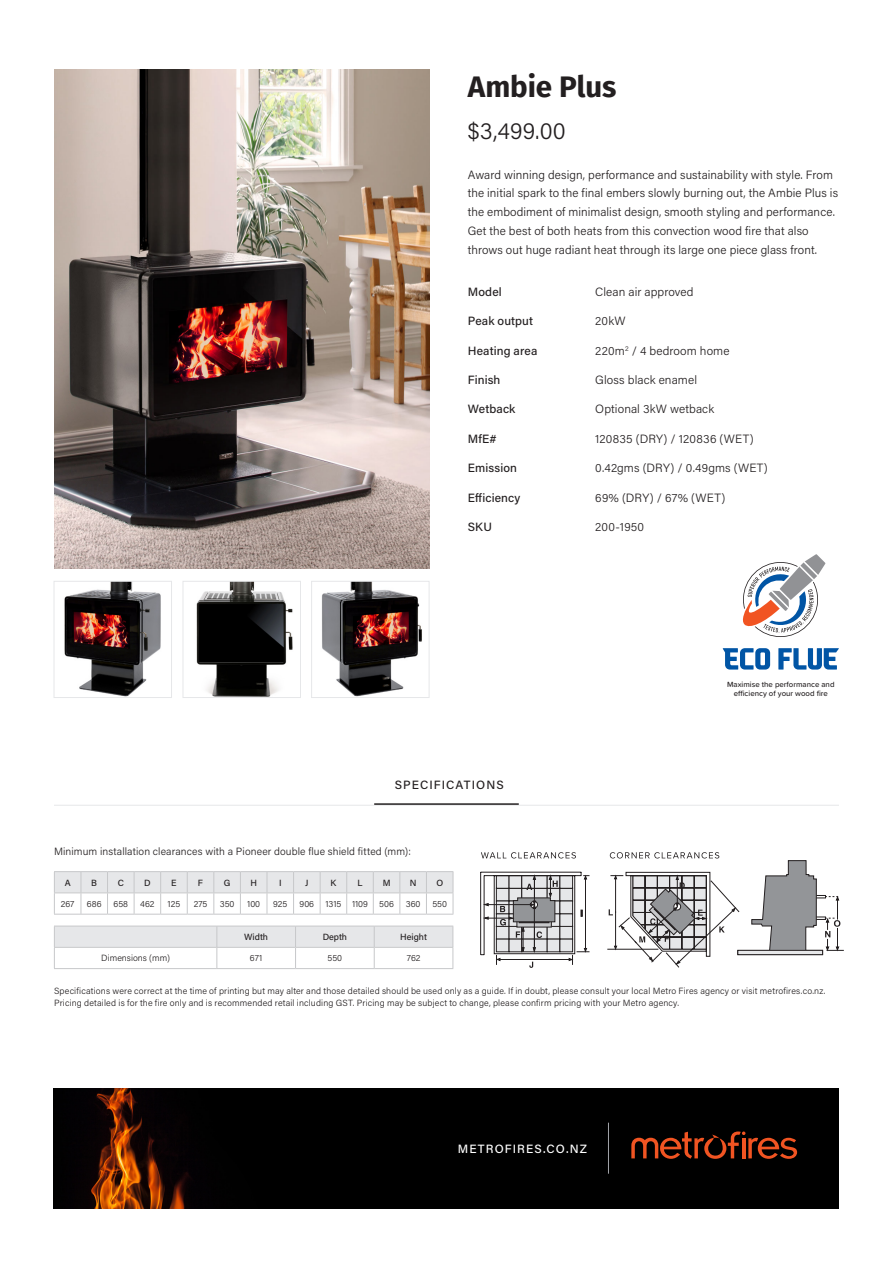
<style>
.page{position:relative;width:893px;height:1263px;background:#fff}
.page>*{position:absolute;margin:0;border:0;box-sizing:border-box;transform-origin:0 0}
.t1{font:700 29.7px "Fira Sans";letter-spacing:-.005em;color:#231f20}
.t2{font:300 23.7px "Acumin Pro";color:#231f20}
.t3{font:300 12px/18.8px "Acumin Pro";letter-spacing:.01em;color:#231f20}
.t4{font:500 12px "Acumin Pro";letter-spacing:.015em;color:#231f20}
.t5{font:500 12px "Acumin Pro";letter-spacing:.09em;color:#fff}
.t6{font:500 12px "Acumin Pro";letter-spacing:.09em;color:#231f20}
.t7{font:300 10.5px "Acumin Pro";letter-spacing:.015em;color:#231f20}
.t8{font:300 9px/12px "Acumin Pro";letter-spacing:.015em;color:#231f20}
.t9{font:500 9px "Acumin Pro";color:#231f20}
.t10{font:300 9px "Acumin Pro";letter-spacing:-.005em;color:#231f20}
.t11{font:500 7.8px/9px "Proxima Soft";color:#231f20;text-align:center}
</style>
<div class="page">
<div style="left:54px;top:1088px;width:785px;height:121px;background:#000"></div>
<img style="left:88px;top:1088px;width:104px;height:121px">
<hr style="left:54px;top:805px;width:785px;height:1px;background:#e6e7e9">
<hr style="left:374px;top:803px;width:145px;height:2px;background:#231f20">
<svg style="left:742px;top:554px;width:84px;height:83px"></svg>
<svg style="left:723px;top:648px;width:47px;height:21px"></svg>
<svg style="left:778px;top:648px;width:61px;height:21px"></svg>
<svg style="left:480px;top:872px;width:110px;height:96px"></svg>
<hr style="left:488px;top:904px;width:43px;height:1px;background:#231f20">
<hr style="left:585px;top:878px;width:1px;height:71px;background:#231f20">
<svg style="left:481px;top:852px;width:95px;height:6px"></svg>
<svg style="left:607px;top:852px;width:237px;height:116px"></svg>
<svg style="left:631px;top:1131px;width:166px;height:28px"></svg>
<hr style="left:608px;top:1123px;width:1px;height:51px;background:#a3a5aa">
<img style="left:64px;top:583px;width:97px;height:113px">
<div style="left:54px;top:581px;width:118px;height:117px;border:1px solid #e6e7e9"></div>
<img style="left:54px;top:69px;width:375px;height:499px">
<svg style="left:54px;top:926px;width:400px;height:42px"></svg>
<hr style="left:54px;top:968px;width:163px;height:1px;background:#c7c8ca">
<hr style="left:217px;top:968px;width:79px;height:1px;background:#c7c8ca">
<hr style="left:296px;top:968px;width:78px;height:1px;background:#c7c8ca">
<hr style="left:374px;top:968px;width:79px;height:1px;background:#c7c8ca">
<svg style="left:54px;top:871px;width:400px;height:44px"></svg>
<img style="left:196px;top:583px;width:97px;height:113px">
<div style="left:183px;top:581px;width:118px;height:117px;border:1px solid #e6e7e9"></div>
<img style="left:322px;top:583px;width:100px;height:113px">
<div style="left:311px;top:581px;width:118px;height:117px;border:1px solid #e6e7e9"></div>
<h1 class="t1" style="left:468px;top:61px;width:150px">Ambie Plus</h1>
<h2 class="t2" style="left:468px;top:114px;width:100px">$3,499.00</h2>
<p class="t3" style="left:468px;top:165px;width:372px">Award winning design, performance and sustainability with style. From the initial spark to the final embers slowly burning out, the Ambie Plus is the embodiment of minimalist design, smooth styling and performance.<br>Get the best of both heats from this convection wood fire that also throws out huge radiant heat through its large one piece glass front.</p>
<p class="t4" style="left:468px;top:283px;width:36px">Model</p>
<p class="t3" style="left:595px;top:282px;width:100px">Clean air approved</p>
<p class="t4" style="left:468px;top:313px;width:67px">Peak output</p>
<p class="t3" style="left:595px;top:311px;width:32px">20kW</p>
<p class="t4" style="left:468px;top:342px;width:71px">Heating area</p>
<p class="t3" style="left:595px;top:341px;width:136px">220m<sup>2</sup> / 4 bedroom home</p>
<p class="t4" style="left:468px;top:371px;width:34px">Finish</p>
<p class="t3" style="left:595px;top:370px;width:103px">Gloss black enamel</p>
<p class="t4" style="left:468px;top:401px;width:49px">Wetback</p>
<p class="t3" style="left:595px;top:399px;width:120px">Optional 3kW wetback</p>
<p class="t4" style="left:468px;top:430px;width:30px">MfE#</p>
<p class="t3" style="left:595px;top:429px;width:160px">120835 (DRY) / 120836 (WET)</p>
<p class="t4" style="left:468px;top:460px;width:51px">Emission</p>
<p class="t3" style="left:595px;top:458px;width:174px">0.42gms (DRY) / 0.49gms (WET)</p>
<p class="t4" style="left:468px;top:489px;width:54px">Efficiency</p>
<p class="t3" style="left:595px;top:487px;width:131px">69% (DRY) / 67% (WET)</p>
<p class="t4" style="left:468px;top:518px;width:26px">SKU</p>
<p class="t3" style="left:595px;top:517px;width:50px">200-1950</p>
<p class="t6" style="left:395px;top:776px;width:110px">SPECIFICATIONS</p>
<p class="t7" style="left:54px;top:844px;width:358px">Minimum installation clearances with a Pioneer double flue shield fitted (mm):</p>
<p class="t9" style="left:65px;top:876px;width:7px">A</p>
<p class="t9" style="left:91px;top:876px;width:7px">B</p>
<p class="t9" style="left:118px;top:876px;width:8px">C</p>
<p class="t9" style="left:144px;top:876px;width:8px">D</p>
<p class="t9" style="left:171px;top:876px;width:7px">E</p>
<p class="t9" style="left:198px;top:876px;width:7px">F</p>
<p class="t9" style="left:224px;top:876px;width:8px">G</p>
<p class="t9" style="left:250px;top:876px;width:8px">H</p>
<p class="t9" style="left:279px;top:876px;width:4px">I</p>
<p class="t9" style="left:305px;top:876px;width:5px">J</p>
<p class="t9" style="left:330px;top:876px;width:7px">K</p>
<p class="t9" style="left:357px;top:876px;width:7px">L</p>
<p class="t9" style="left:383px;top:876px;width:9px">M</p>
<p class="t9" style="left:410px;top:876px;width:8px">N</p>
<p class="t9" style="left:436px;top:876px;width:8px">O</p>
<p class="t8" style="left:61px;top:897px;width:15px">267</p>
<p class="t8" style="left:87px;top:897px;width:16px">686</p>
<p class="t8" style="left:113px;top:897px;width:16px">658</p>
<p class="t8" style="left:140px;top:897px;width:16px">462</p>
<p class="t8" style="left:168px;top:897px;width:14px">125</p>
<p class="t8" style="left:194px;top:897px;width:15px">275</p>
<p class="t8" style="left:220px;top:897px;width:16px">350</p>
<p class="t8" style="left:247px;top:897px;width:15px">100</p>
<p class="t8" style="left:273px;top:897px;width:16px">925</p>
<p class="t8" style="left:300px;top:897px;width:16px">906</p>
<p class="t10" style="left:325px;top:897px;width:44px">1315 1109</p>
<p class="t8" style="left:379px;top:897px;width:16px">506</p>
<p class="t8" style="left:406px;top:897px;width:16px">360</p>
<p class="t8" style="left:432px;top:897px;width:16px">550</p>
<p class="t9" style="left:244px;top:930px;width:25px">Width</p>
<p class="t9" style="left:323px;top:930px;width:26px">Depth</p>
<p class="t9" style="left:400px;top:930px;width:28px">Height</p>
<p class="t8" style="left:101px;top:952px;width:70px">Dimensions (mm)</p>
<p class="t8" style="left:250px;top:952px;width:14px">671</p>
<p class="t8" style="left:328px;top:952px;width:16px">550</p>
<p class="t8" style="left:407px;top:952px;width:15px">762</p>
<p class="t11" style="left:727px;top:679px;width:109px">Maximise the performance and efficiency of your wood fire</p>
<p class="t8" style="left:54px;top:984px;width:773px">Specifications were correct at the time of printing but may alter and those detailed should be used only as a guide. If in doubt, please consult your local Metro Fires agency or visit metrofires.co.nz.<br>Pricing detailed is for the fire only and is recommended retail including GST. Pricing may be subject to change, please confirm pricing with your Metro agency.</p>
<p class="t5" style="left:458px;top:1140px;width:131px">METROFIRES.CO.NZ</p>
</div>
